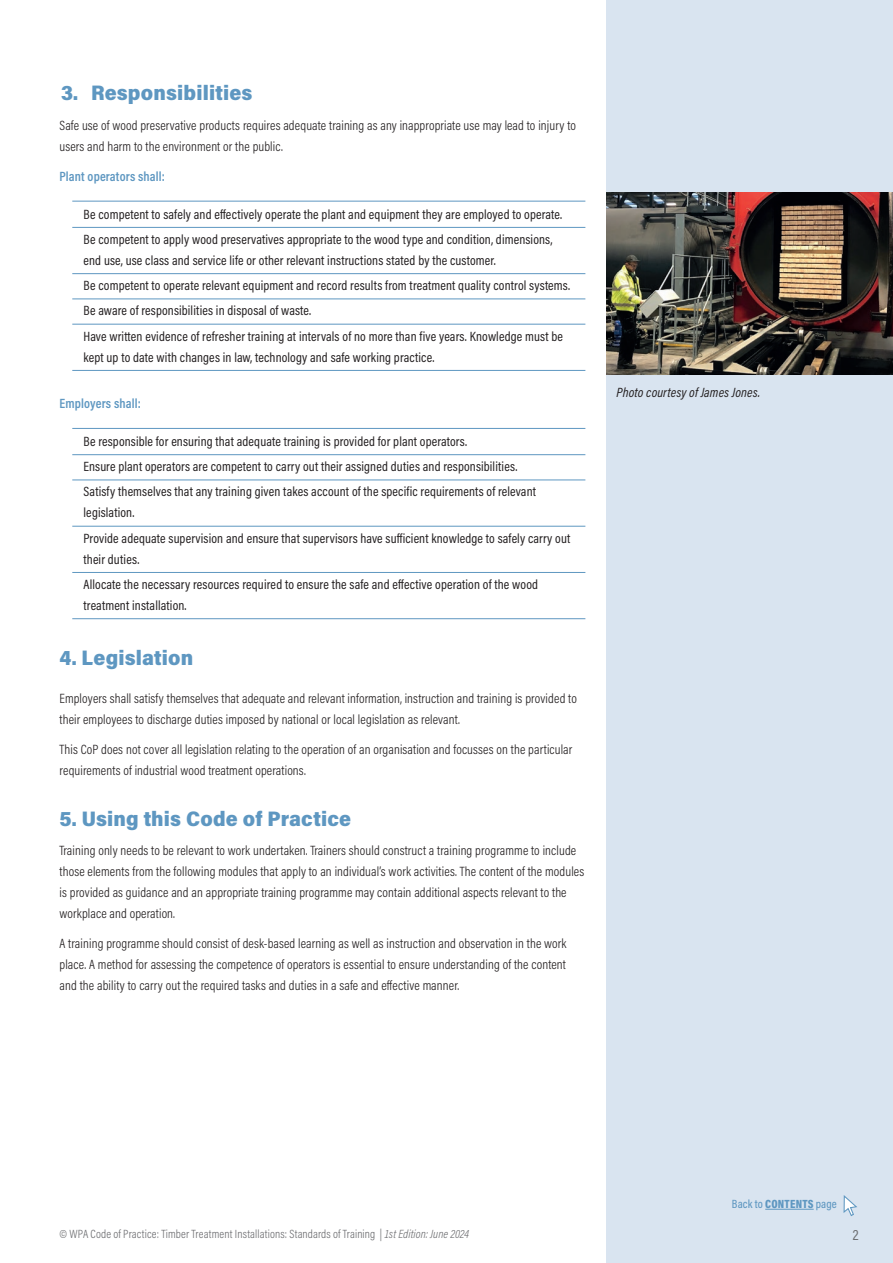
<style>
.page{position:relative;width:893px;height:1263px;background:#fff}
.page>*{position:absolute;margin:0;border:0;box-sizing:border-box;transform-origin:0 0}
.t1{font:900 21px "Acumin Pro Semi Cond";letter-spacing:.01em;color:#5e97c1}
.t2{font:15px "Acumin Pro Cond";color:#6c6d70}
.t3{font:300 13.5px/21px "Acumin Pro Cond";letter-spacing:.01em;color:#231f20}
.t4{font:13.5px/25.2px "Acumin Pro Cond";letter-spacing:.01em;color:#231f20}
.t5{font:600 13.5px "Acumin Pro Cond";letter-spacing:.01em;color:#5e97c1}
.t6{font:italic 13.5px "Acumin Pro Cond";letter-spacing:.01em;color:#231f20}
.t7{font:300 12px "Acumin Pro Cond";letter-spacing:.01em;color:#6c6d70}
.t8{font:500 12px "Acumin Pro Cond";letter-spacing:.01em;color:#5e97c1}
.s1{font-weight:900}
.s2{font-style:italic}
</style>
<div class="page">
<hr style="left:72px;top:201px;width:513px;height:1px;background:#5e97c1">
<hr style="left:72px;top:227px;width:513px;height:1px;background:#5e97c1">
<hr style="left:72px;top:273px;width:513px;height:1px;background:#5e97c1">
<hr style="left:72px;top:298px;width:513px;height:1px;background:#5e97c1">
<hr style="left:72px;top:324px;width:513px;height:1px;background:#5e97c1">
<hr style="left:72px;top:370px;width:513px;height:1px;background:#5e97c1">
<hr style="left:72px;top:428px;width:513px;height:1px;background:#5e97c1">
<hr style="left:72px;top:454px;width:513px;height:1px;background:#5e97c1">
<hr style="left:72px;top:480px;width:513px;height:1px;background:#5e97c1">
<hr style="left:72px;top:526px;width:513px;height:1px;background:#5e97c1">
<hr style="left:72px;top:572px;width:513px;height:1px;background:#5e97c1">
<hr style="left:72px;top:618px;width:513px;height:1px;background:#5e97c1">
<div style="left:607px;top:0;width:286px;height:1262px;background:#d9e4f0"></div>
<img style="left:607px;top:192px;width:286px;height:182px">
<svg style="left:843px;top:1195px;width:14px;height:21px"></svg>
<hr style="left:765px;top:1209px;width:49px;height:1px;background:#5e97c1">
<h1 class="t1" style="left:61px;top:78px;width:193px">3. Responsibilities</h1>
<p class="t3" style="left:60px;top:115px;width:518px">Safe use of wood preservative products requires adequate training as any inappropriate use may lead to injury to users and harm to the environment or the public.</p>
<p class="t5" style="left:60px;top:167px;width:107px">Plant operators shall:</p>
<p class="t4" style="left:84px;top:201px;width:480px">Be competent to safely and effectively operate the plant and equipment they are employed to operate.<br>Be competent to apply wood preservatives appropriate to the wood type and condition, dimensions,</p>
<p class="t4" style="left:84px;top:247px;width:488px">end use, use class and service life or other relevant instructions stated by the customer.<br>Be competent to operate relevant equipment and record results from treatment quality control systems.<br>Be aware of responsibilities in disposal of waste.<br>Have written evidence of refresher training at intervals of no more than five years. Knowledge must be</p>
<p class="t4" style="left:84px;top:344px;width:352px">kept up to date with changes in law, technology and safe working practice.</p>
<p class="t5" style="left:60px;top:394px;width:83px">Employers shall:</p>
<p class="t4" style="left:84px;top:428px;width:454px">Be responsible for ensuring that adequate training is provided for plant operators.<br>Ensure plant operators are competent to carry out their assigned duties and responsibilities.<br>Satisfy themselves that any training given takes account of the specific requirements of relevant</p>
<p class="t4" style="left:84px;top:500px;width:488px">legislation.<br>Provide adequate supervision and ensure that supervisors have sufficient knowledge to safely carry out</p>
<p class="t4" style="left:84px;top:546px;width:456px">their duties.<br>Allocate the necessary resources required to ensure the safe and effective operation of the wood</p>
<p class="t4" style="left:84px;top:592px;width:105px">treatment installation.</p>
<h1 class="t1" style="left:60px;top:643px;width:135px">4. Legislation</h1>
<p class="t3" style="left:60px;top:688px;width:519px">Employers shall satisfy themselves that adequate and relevant information, instruction and training is provided to their employees to discharge duties imposed by national or local legislation as relevant.</p>
<p class="t3" style="left:60px;top:738px;width:514px">This CoP does not cover all legislation relating to the operation of an organisation and focusses on the particular requirements of industrial wood treatment operations.</p>
<h1 class="t1" style="left:60px;top:803px;width:293px">5. Using this Code of Practice</h1>
<p class="t3" style="left:60px;top:840px;width:526px">Training only needs to be relevant to work undertaken. Trainers should construct a training programme to include those elements from the following modules that apply to an individual’s work activities. The content of the modules is provided as guidance and an appropriate training programme may contain additional aspects relevant to the workplace and operation.</p>
<p class="t3" style="left:60px;top:932px;width:509px;text-align:justify">A training programme should consist of desk-based learning as well as instruction and observation in the work place. A method for assessing the competence of operators is essential to ensure understanding of the content and the ability to carry out the required tasks and duties in a safe and effective manner.</p>
<p class="t6" style="left:617px;top:383px;width:145px">Photo courtesy of James Jones.</p>
<p class="t8" style="left:732px;top:1196px;width:106px">Back to <span class="s1">CONTENTS</span> page</p>
<p class="t7" style="left:60px;top:1226px;width:411px">© WPA Code of Practice: Timber Treatment Installations: Standards of Training | <span class="s2">1st Edition: June 2024</span></p>
<p class="t2" style="left:852px;top:1225px;width:8px">2</p>
</div>
